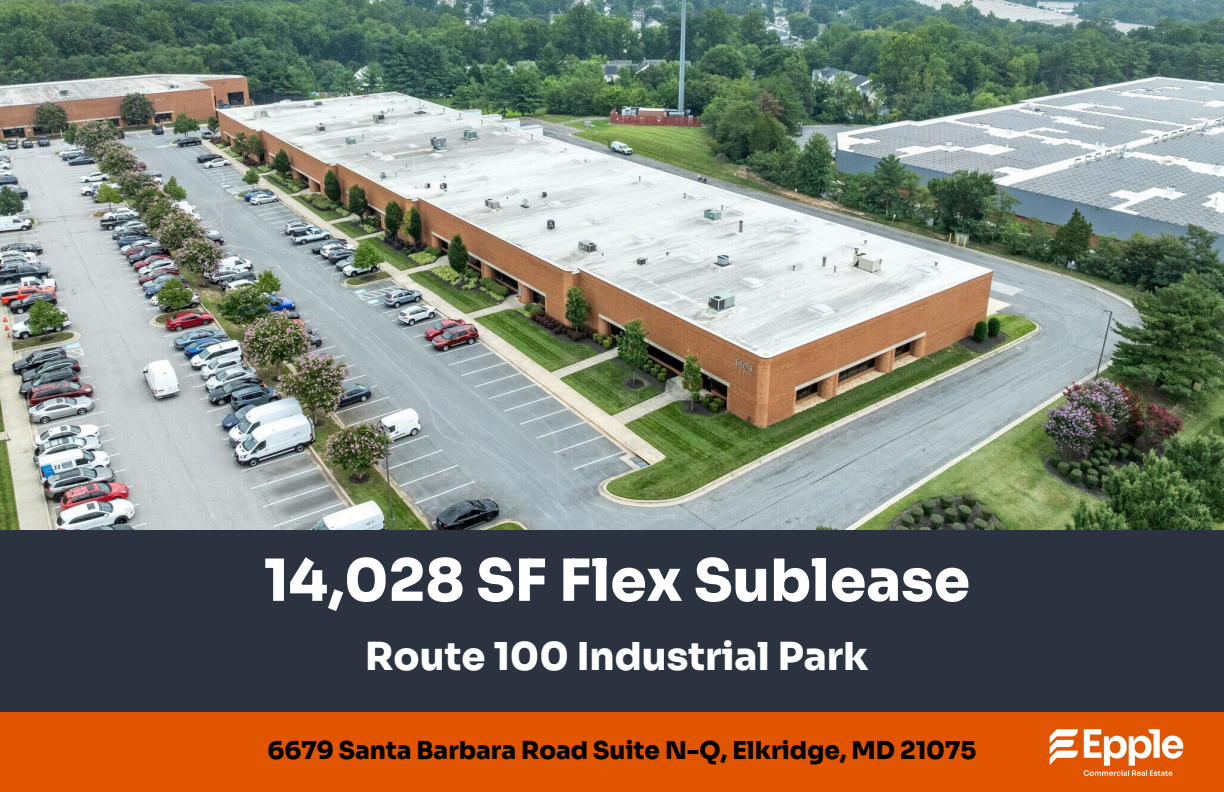
<style>
.page{position:relative;width:1224px;height:792px;background:#2b3340}
.page>*{position:absolute;margin:0;border:0;box-sizing:border-box;transform-origin:0 0}
.t1{font:800 58px "Sora";color:#fff}
.t2{font:800 38.4px "Sora";color:#fff}
.t3{font:800 24.6px "Sora";color:#000}
</style>
<div class="page">
<div style="left:0;top:713px;width:1224px;height:79px;background:#e15400"></div>
<img style="left:1027px;top:712px;width:179px;height:64px">
<img style="left:0;top:0;width:1224px;height:530px">
<p class="t1" style="left:264px;top:545px;width:708px">14,028 SF Flex Sublease</p>
<p class="t2" style="left:365px;top:633px;width:505px">Route 100 Industrial Park</p>
<p class="t3" style="left:267px;top:735px;width:710px">6679 Santa Barbara Road Suite N-Q, Elkridge, MD 21075</p>
</div>
